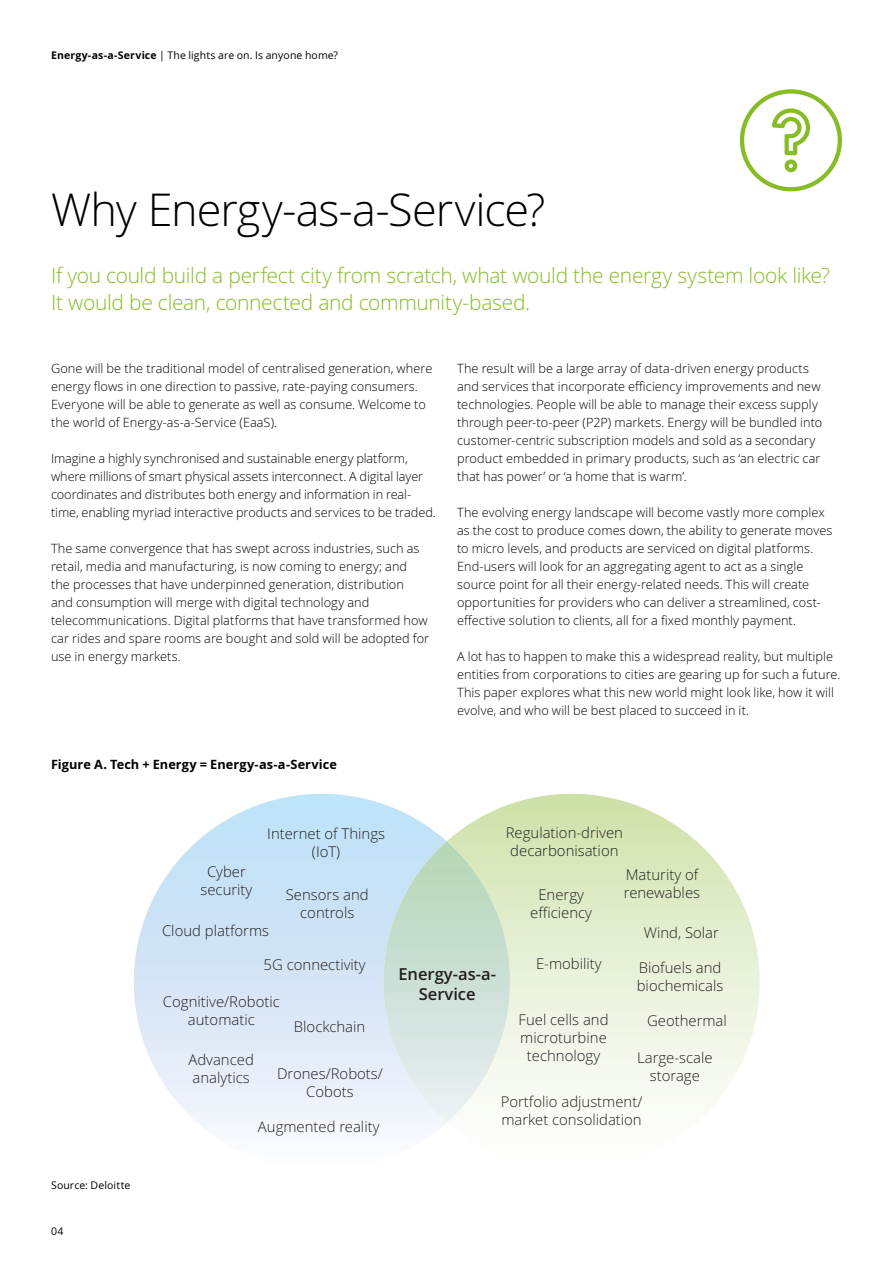
<style>
.page{position:relative;width:893px;height:1263px;background:#fff}
.page>*{position:absolute;margin:0;border:0;box-sizing:border-box;transform-origin:0 0}
.t1{font:300 45px "Open Sans";letter-spacing:-.02em;color:#000}
.t2{font:300 21px/27px "Open Sans";letter-spacing:-.015em;color:#86bc25}
.t3{font:600 16.5px/19.8px "Open Sans";color:#231f20;text-align:center}
.t4{font:300 14.85px/17.9px "Open Sans";color:#231f20;text-align:center}
.t5{font:300 12.75px/18px "Open Sans";letter-spacing:.005em;color:#000}
.t6{font:700 12.75px "Open Sans";letter-spacing:.005em;color:#000}
.t7{font:10.5px "Open Sans";letter-spacing:.01em;color:#000}
.s1{font-weight:700}
</style>
<div class="page">
<img style="left:383px;top:841px;width:127px;height:282px">
<svg style="left:740px;top:89px;width:102px;height:102px"></svg>
<p class="t7" style="left:51px;top:48px;width:289px"><span class="s1">Energy-as-a-Service</span> | The lights are on. Is anyone home?</p>
<h1 class="t1" style="left:51px;top:179px;width:496px">Why Energy-as-a-Service?</h1>
<h2 class="t2" style="left:51px;top:261px;width:780px">If you could build a perfect city from scratch, what would the energy system look like?<br>It would be clean, connected and community-based.</h2>
<p class="t5" style="left:51px;top:359px;width:383px">Gone will be the traditional model of centralised generation, where energy flows in one direction to passive, rate-paying consumers.<br>Everyone will be able to generate as well as consume. Welcome to the world of Energy-as-a-Service (EaaS).</p>
<p class="t5" style="left:51px;top:449px;width:386px">Imagine a highly synchronised and sustainable energy platform, where millions of smart physical assets interconnect. A digital layer coordinates and distributes both energy and information in real&shy;time, enabling myriad interactive products and services to be traded.</p>
<p class="t5" style="left:51px;top:539px;width:380px">The same convergence that has swept across industries, such as retail, media and manufacturing, is now coming to energy; and the processes that have underpinned generation, distribution<br>and consumption will merge with digital technology and telecommunications. Digital platforms that have transformed how car rides and spare rooms are bought and sold will be adopted for use in energy markets.</p>
<p class="t6" style="left:51px;top:756px;width:287px">Figure A. Tech + Energy = Energy-as-a-Service</p>
<p class="t4" style="left:267px;top:825px;width:119px">Internet of Things (IoT)</p>
<p class="t5" style="left:457px;top:359px;width:367px">The result will be a large array of data-driven energy products and services that incorporate efficiency improvements and new technologies. People will be able to manage their excess supply through peer-to-peer (P2P) markets. Energy will be bundled into customer-centric subscription models and sold as a secondary product embedded in primary products, such as ‘an electric car that has power’ or ‘a home that is warm’.</p>
<p class="t5" style="left:457px;top:503px;width:377px">The evolving energy landscape will become vastly more complex as the cost to produce comes down, the ability to generate moves to micro levels, and products are serviced on digital platforms.<br>End-users will look for an aggregating agent to act as a single source point for all their energy-related needs. This will create opportunities for providers who can deliver a streamlined, cost&shy;effective solution to clients, all for a fixed monthly payment.</p>
<p class="t5" style="left:457px;top:647px;width:385px">A lot has to happen to make this a widespread reality, but multiple entities from corporations to cities are gearing up for such a future.<br>This paper explores what this new world might look like, how it will evolve, and who will be best placed to succeed in it.</p>
<p class="t4" style="left:506px;top:823px;width:119px">Regulation-driven decarbonisation</p>
<p class="t7" style="left:51px;top:1178px;width:81px">Source: Deloitte</p>
<p class="t7" style="left:51px;top:1224px;width:14px">04</p>
<p class="t4" style="left:200px;top:862px;width:53px">Cyber security</p>
<p class="t4" style="left:286px;top:886px;width:84px">Sensors and controls</p>
<p class="t4" style="left:162px;top:921px;width:108px">Cloud platforms</p>
<p class="t4" style="left:264px;top:955px;width:104px">5G connectivity</p>
<p class="t4" style="left:163px;top:993px;width:118px">Cognitive/Robotic automatic</p>
<p class="t4" style="left:188px;top:1050px;width:67px;text-align:left">Advanced analytics</p>
<p class="t4" style="left:294px;top:1017px;width:73px">Blockchain</p>
<p class="t4" style="left:277px;top:1064px;width:107px">Drones/Robots/<br>Cobots</p>
<p class="t4" style="left:258px;top:1117px;width:123px">Augmented reality</p>
<p class="t4" style="left:624px;top:865px;width:78px;text-align:left">Maturity of renewables</p>
<p class="t4" style="left:644px;top:923px;width:77px">Wind, Solar</p>
<p class="t4" style="left:637px;top:959px;width:88px;text-align:left">Biofuels and biochemicals</p>
<p class="t4" style="left:647px;top:1012px;width:81px">Geothermal</p>
<p class="t4" style="left:637px;top:1048px;width:77px">Large-scale storage</p>
<p class="t4" style="left:530px;top:885px;width:63px">Energy efficiency</p>
<p class="t4" style="left:536px;top:954px;width:67px">E-mobility</p>
<p class="t3" style="left:398px;top:964px;width:99px">Energy-as-a-<br>Service</p>
<p class="t4" style="left:519px;top:1010px;width:91px">Fuel cells and microturbine technology</p>
<p class="t4" style="left:501px;top:1092px;width:143px;text-align:left">Portfolio adjustment/ market consolidation</p>
</div>
